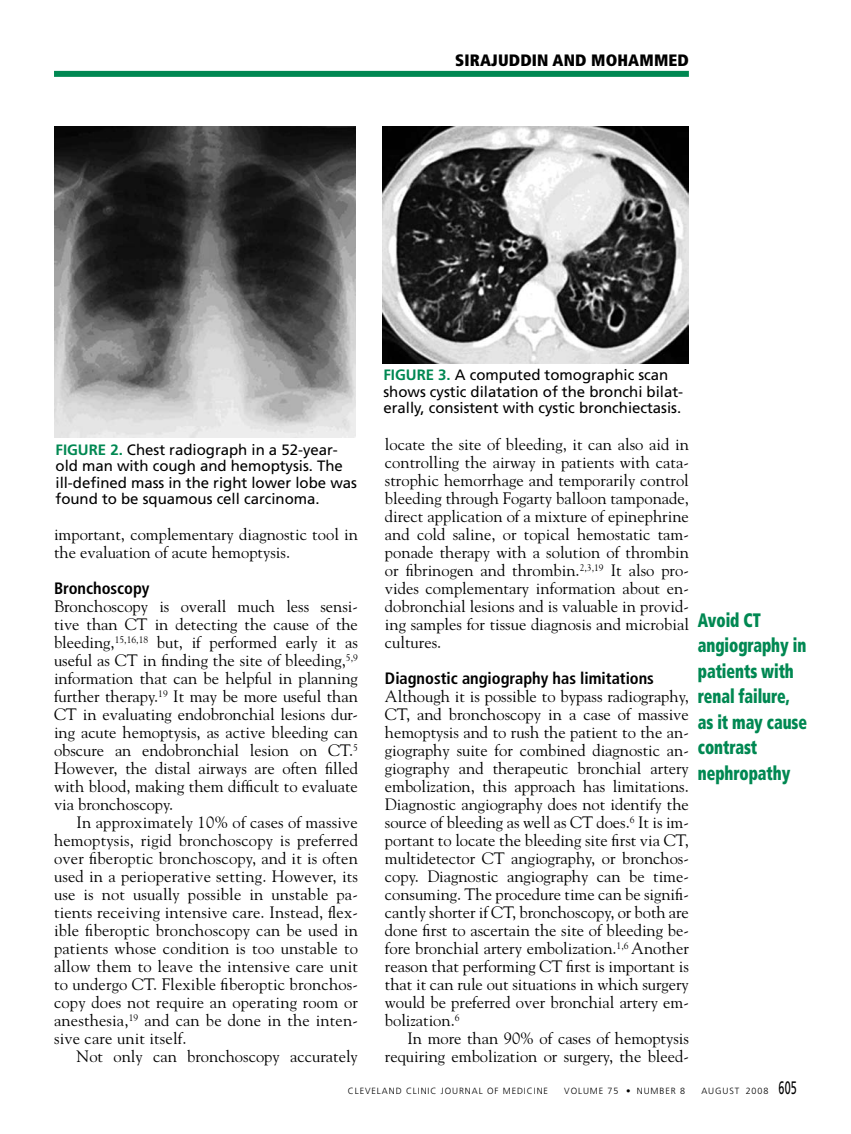
<style>
.page{position:relative;width:851px;height:1134px;background:#fff}
.page>*{position:absolute;margin:0;border:0;box-sizing:border-box;transform-origin:0 0}
.t1{font:900 condensed 19.5px/25.5px "Frutiger LT Std";letter-spacing:-.005em;color:#008852;scale:.8 1}
.t2{font:16.5px/18px "Goudy Std";color:#000;text-align:justify}
.t3{font:700 condensed 16.5px "Frutiger LT Std";color:#000}
.t4{font:900 condensed 16.5px "Frutiger LT Std";letter-spacing:.01em;color:#000}
.t5{font:15px/16.5px "Frutiger LT Std";color:#000}
.t6{font:300 9px "Frutiger LT Std";letter-spacing:.1em;color:#000}
.s1{font-weight:700;color:#008852}
.s2{font-weight:400;font-size:18px}
</style>
<div class="page">
<div style="left:54px;top:71px;width:634px;height:6px;background:#008852"></div>
<img style="left:54px;top:126px;width:302px;height:311px">
<img style="left:382px;top:126px;width:306px;height:238px">
<p class="t4" style="left:455px;top:51px;width:235px">SIRAJUDDIN AND MOHAMMED</p>
<p class="t5" style="left:56px;top:441px;width:303px"><span class="s1">FIGURE 2.</span> Chest radiograph in a 52-year&shy;old man with cough and hemoptysis. The ill-defined mass in the right lower lobe was found to be squamous cell carcinoma.</p>
<p class="t2" style="left:54px;top:525px;width:305px">important, complementary diagnostic tool in the evaluation of acute hemoptysis.</p>
<p class="t3" style="left:54px;top:578px;width:97px">Bronchoscopy</p>
<p class="t2" style="left:54px;top:597px;width:305px">Bronchoscopy is overall much less sensi&shy;tive than CT in detecting the cause of the bleeding,<sup>15,16,18</sup> but, if performed early it as useful as CT in finding the site of bleeding,<sup>5,9 </sup>information that can be helpful in planning further therapy.<sup>19</sup> It may be more useful than CT in evaluating endobronchial lesions dur&shy;ing acute hemoptysis, as active bleeding can obscure an endobronchial lesion on CT.<sup>5<br></sup>However, the distal airways are often filled with blood, making them difficult to evaluate via bronchoscopy.</p>
<p class="t2" style="left:54px;top:813px;width:305px;text-indent:23px">In approximately 10% of cases of massive hemoptysis, rigid bronchoscopy is preferred over fiberoptic bronchoscopy, and it is often used in a perioperative setting. However, its use is not usually possible in unstable pa&shy;tients receiving intensive care. Instead, flex&shy;ible fiberoptic bronchoscopy can be used in patients whose condition is too unstable to allow them to leave the intensive care unit to undergo CT. Flexible fiberoptic bronchos&shy;copy does not require an operating room or anesthesia,<sup>19</sup> and can be done in the inten&shy;sive care unit itself.</p>
<p class="t2" style="left:76px;top:1047px;width:283px">Not only can bronchoscopy accurately</p>
<p class="t5" style="left:383px;top:367px;width:301px"><span class="s1">FIGURE 3.</span> A computed tomographic scan shows cystic dilatation of the bronchi bilat&shy;erally, consistent with cystic bronchiectasis.</p>
<p class="t2" style="left:385px;top:435px;width:305px">locate the site of bleeding, it can also aid in controlling the airway in patients with cata&shy;strophic hemorrhage and temporarily control bleeding through Fogarty balloon tamponade, direct application of a mixture of epinephrine and cold saline, or topical hemostatic tam&shy;ponade therapy with a solution of thrombin or fibrinogen and thrombin.<sup>2,3,19</sup> It also pro&shy;vides complementary information about en&shy;dobronchial lesions and is valuable in provid&shy;ing samples for tissue diagnosis and microbial cultures.</p>
<p class="t3" style="left:385px;top:668px;width:270px">Diagnostic angiography has limitations</p>
<p class="t2" style="left:385px;top:687px;width:305px">Although it is possible to bypass radiography, CT, and bronchoscopy in a case of massive hemoptysis and to rush the patient to the an&shy;giography suite for combined diagnostic an&shy;giography and therapeutic bronchial artery embolization, this approach has limitations.<br>Diagnostic angiography does not identify the source of bleeding as well as CT does.<sup>6</sup> It is im&shy;portant to locate the bleeding site first via CT, multidetector CT angiography, or bronchos&shy;copy. Diagnostic angiography can be time&shy;consuming. The procedure time can be signifi&shy;cantly shorter if CT, bronchoscopy, or both are done first to ascertain the site of bleeding be&shy;fore bronchial artery embolization.<sup>1,6</sup> Another reason that performing CT first is important is that it can rule out situations in which surgery would be preferred over bronchial artery em&shy;bolization.<sup>6</sup></p>
<p class="t2" style="left:385px;top:1029px;width:305px;text-align:right">In more than 90% of cases of hemoptysis requiring embolization or surgery, the bleed-</p>
<p class="t1" style="left:698px;top:607px;width:138px">Avoid CT angiography in patients with renal failure, as it may cause contrast nephropathy</p>
<p class="t6" style="left:348px;top:1085px;width:202px">CLEVELAND CLINIC JOURNAL OF MEDICINE</p>
<p class="t6" style="left:564px;top:1085px;width:122px">VOLUME 75 • NUMBER 8</p>
<p class="t6" style="left:701px;top:1085px;width:97px">AUGUST 2008 <span class="s2">605</span></p>
</div>
